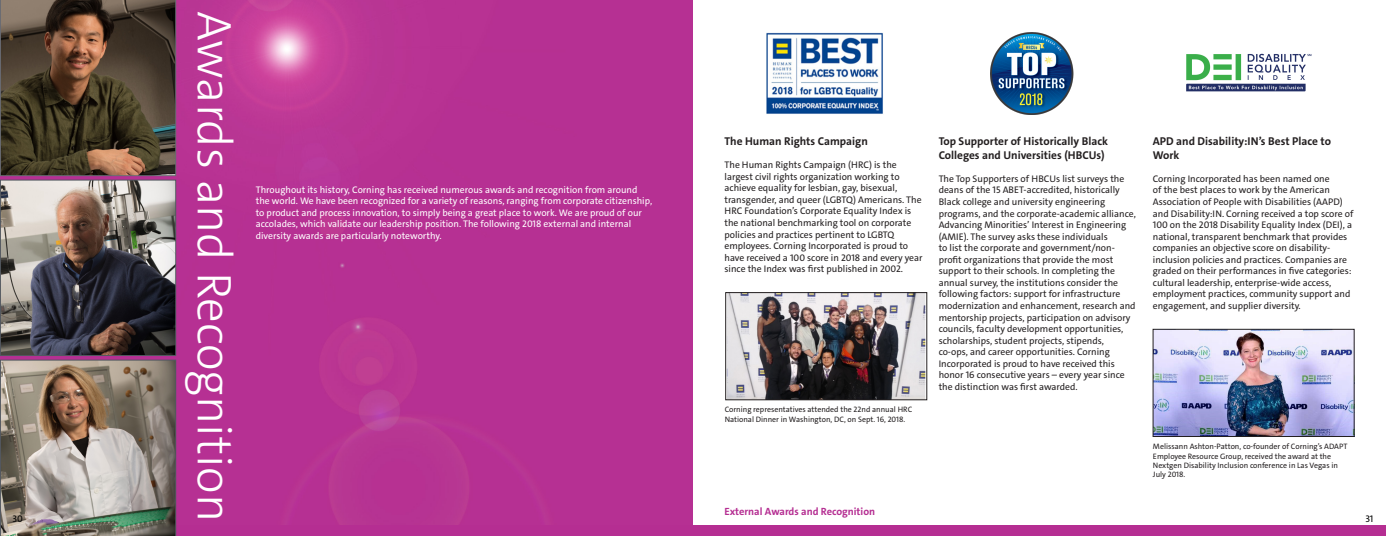
<style>
.page{position:relative;width:1386px;height:536px;background:#fff}
.page>*{position:absolute;margin:0;border:0;box-sizing:border-box;transform-origin:0 0}
.CorningBody{font:300 49px "The Sans C4 s";color:#fff}
.CorningBody-2{font:700 11.38px/13.7px "The Sans C4 s";color:#231f20}
.CorningBody-3{font:700 10.5px "The Sans C4 s";color:#b52e92}
.CorningBody-4{font:9.62px/11.5px "The Sans C4 s";color:#231f20}
.CorningBody-5{font:9.62px/11.5px "The Sans C4 s";color:#fff}
.CorningBody-6{font:9.62px "The Sans C4 s";color:#000}
.CorningBody-7{font:7.88px/9.5px "The Sans C4 s";color:#231f20}
</style>
<div class="page">
<img style="left:0;top:0;width:693px;height:525px">
<img style="left:767px;top:32px;width:116px;height:82px">
<img style="left:727px;top:294px;width:198px;height:104px">
<div style="left:725px;top:292px;width:202px;height:108px;border:1px solid #231f20"></div>
<img style="left:990px;top:32px;width:84px;height:82px">
<img style="left:1186px;top:53px;width:126px;height:39px">
<img style="left:1155px;top:331px;width:197px;height:103px">
<div style="left:1153px;top:329px;width:201px;height:107px;border:1px solid #231f20"></div>
<div style="left:0;top:525px;width:1386px;height:11px;background:#b52e92"></div>
<svg style="left:0;top:0;width:176px;height:176px;background:#514230"></svg>
<img style="left:2px;top:181px;width:172px;height:173px">
<div style="left:0;top:179px;width:176px;height:177px;border:1px solid #535860"></div>
<img style="left:0;top:359px;width:176px;height:177px">
<p class="CorningBody" style="left:246px;top:11px;width:513px;rotate:90deg">Awards and Recognition</p>
<p class="CorningBody-2" style="left:1153px;top:134px;width:180px">APD and Disability:IN’s Best Place to<br>Work</p>
<p class="CorningBody-4" style="left:1153px;top:173px;width:202px">Corning Incorporated has been named one<br>of the best places to work by the American Association of People with Disabilities (AAPD) and Disability:IN. Corning received a top score of 100 on the 2018 Disability Equality Index (DEI), a national, transparent benchmark that provides companies an objective score on disability&shy;inclusion policies and practices. Companies are graded on their performances in five categories: cultural leadership, enterprise-wide access, employment practices, community support and engagement, and supplier diversity.</p>
<p class="CorningBody-2" style="left:939px;top:134px;width:171px">Top Supporter of Historically Black<br>Colleges and Universities (HBCUs)</p>
<p class="CorningBody-4" style="left:939px;top:173px;width:199px">The Top Supporters of HBCUs list surveys the deans of the 15 ABET-accredited, historically Black college and university engineering programs, and the corporate-academic alliance, Advancing Minorities’ Interest in Engineering (AMIE). The survey asks these individuals<br>to list the corporate and government/non&shy;profit organizations that provide the most support to their schools. In completing the annual survey, the institutions consider the following factors: support for infrastructure modernization and enhancement, research and mentorship projects, participation on advisory councils, faculty development opportunities, scholarships, student projects, stipends,<br>co-ops, and career opportunities. Corning Incorporated is proud to have received this honor 16 consecutive years – every year since the distinction was first awarded.</p>
<p class="CorningBody-2" style="left:724px;top:134px;width:145px">The Human Rights Campaign</p>
<p class="CorningBody-4" style="left:724px;top:159px;width:200px">The Human Rights Campaign (HRC) is the largest civil rights organization working to achieve equality for lesbian, gay, bisexual, transgender, and queer (LGBTQ) Americans. The HRC Foundation’s Corporate Equality Index is the national benchmarking tool on corporate policies and practices pertinent to LGBTQ employees. Corning Incorporated is proud to have received a 100 score in 2018 and every year since the Index was first published in 2002.</p>
<p class="CorningBody-5" style="left:256px;top:183px;width:398px">Throughout its history, Corning has received numerous awards and recognition from around the world. We have been recognized for a variety of reasons, ranging from corporate citizenship, to product and process innovation, to simply being a great place to work. We are proud of our accolades, which validate our leadership position. The following 2018 external and internal diversity awards are particularly noteworthy.</p>
<p class="CorningBody-7" style="left:725px;top:405px;width:189px">Corning representatives attended the 22nd annual HRC<br>National Dinner in Washington, DC, on Sept. 16, 2018.</p>
<p class="CorningBody-7" style="left:1153px;top:441px;width:196px">Melissann Ashton-Patton, co-founder of Corning’s ADAPT Employee Resource Group, received the award at the Nextgen Disability Inclusion conference in Las Vegas in July 2018.</p>
<p class="CorningBody-3" style="left:724px;top:505px;width:152px">External Awards and Recognition</p>
<p class="CorningBody-6" style="left:13px;top:512px;width:12px">30</p>
<p class="CorningBody-6" style="left:1365px;top:512px;width:9px">31</p>
</div>
